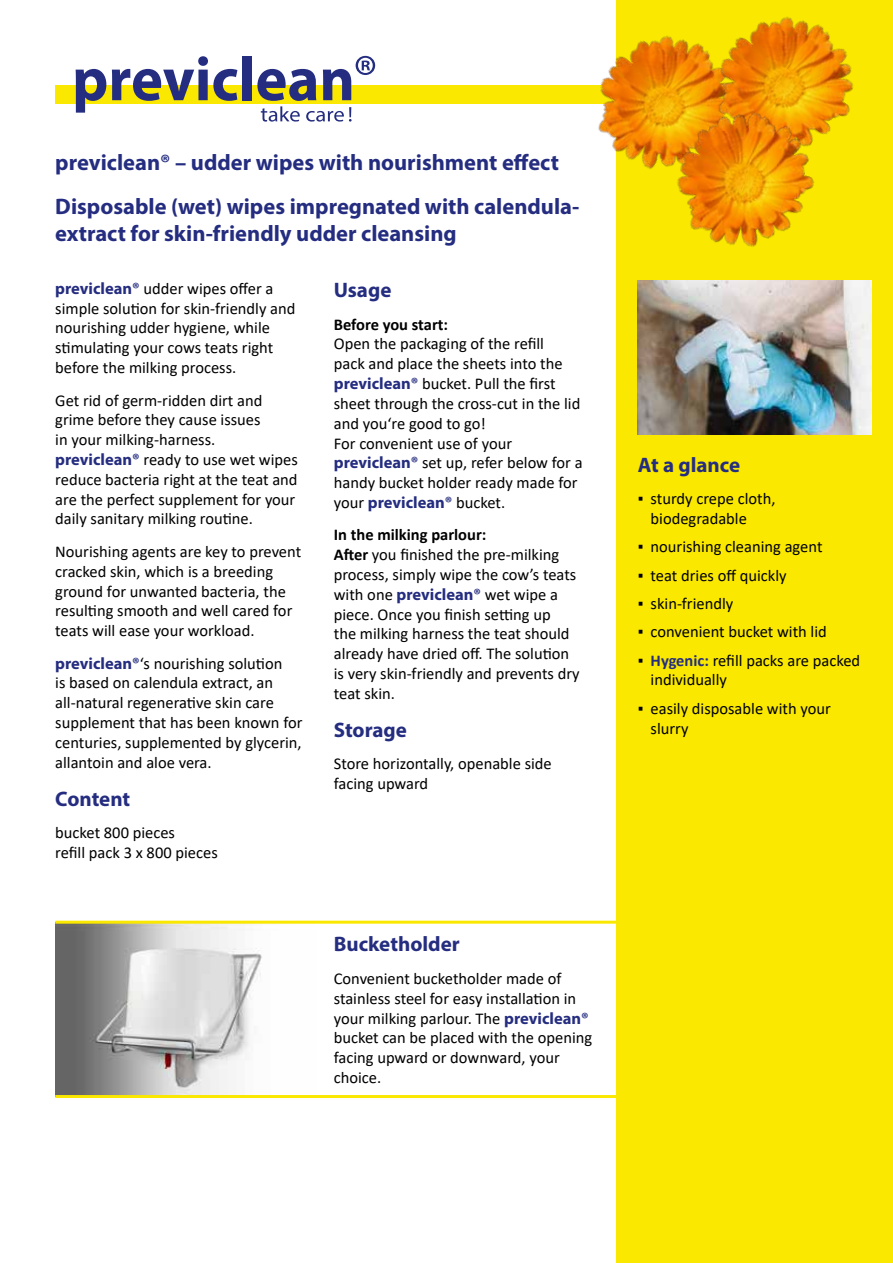
<style>
.page{position:relative;width:893px;height:1263px;background:#fff}
.page>*{position:absolute;margin:0;border:0;box-sizing:border-box;transform-origin:0 0}
.t1{font:700 22.5px/44px "Myriad Pro";color:#252d80}
.t2{font:700 21px "Myriad Pro";color:#252d80}
.t3{font:16.5px/19.8px "Calibri";color:#000}
.t4{font:700 16.5px "Calibri";letter-spacing:-.005em;color:#000}
.s1{font-family:"Myriad Pro";font-weight:700;color:#252d80}
.s2{font-weight:700}
.s3{font-weight:700;color:#252d80}
</style>
<div class="page">
<div style="left:55px;top:85px;width:838px;height:18px;background:#fae800"></div>
<svg style="left:76px;top:69px;width:30px;height:44px"></svg>
<svg style="left:112px;top:56px;width:125px;height:45px"></svg>
<div style="left:242px;top:56px;width:10px;height:44px;background:#252d80"></div>
<svg style="left:257px;top:56px;width:118px;height:66px"></svg>
<div style="left:617px;top:0;width:276px;height:1263px;background:#fae800"></div>
<img style="left:55px;top:924px;width:207px;height:171px">
<hr style="left:55px;top:921px;width:838px;height:3px;background:#fae800">
<hr style="left:55px;top:1095px;width:838px;height:3px;background:#fae800">
<img style="left:568px;top:7px;width:120px;height:194px">
<img style="left:688px;top:16px;width:165px;height:104px">
<img style="left:658px;top:93px;width:173px;height:154px">
<img style="left:638px;top:281px;width:234px;height:154px">
<h1 class="t1" style="left:55px;top:140px;width:526px">previclean® – udder wipes with nourishment effect<br>Disposable (wet) wipes impregnated with calendula-</h1>
<h1 class="t1" style="left:55px;top:211px;width:403px">extract for skin-friendly udder cleansing</h1>
<p class="t3" style="left:55px;top:278px;width:242px"><span class="s1">previclean®</span> udder wipes offer a simple solution for skin-friendly and nourishing udder hygiene, while stimulating your cows teats right before the milking process.</p>
<p class="t3" style="left:55px;top:390px;width:244px">Get rid of germ-ridden dirt and grime before they cause issues<br>in your milking-harness. <span class="s1">previclean®</span> ready to use wet wipes reduce bacteria right at the teat and are the perfect supplement for your daily sanitary milking routine.</p>
<p class="t3" style="left:55px;top:541px;width:247px">Nourishing agents are key to prevent cracked skin, which is a breeding ground for unwanted bacteria, the resulting smooth and well cared for teats will ease your workload.</p>
<p class="t3" style="left:55px;top:653px;width:249px"><span class="s1">previclean®</span>‘s nourishing solution<br>is based on calendula extract, an all-natural regenerative skin care supplement that has been known for centuries, supplemented by glycerin, allantoin and aloe vera.</p>
<p class="t2" style="left:55px;top:785px;width:76px">Content</p>
<p class="t3" style="left:55px;top:822px;width:164px">bucket 800 pieces<br>refill pack 3 x 800 pieces</p>
<p class="t2" style="left:334px;top:276px;width:59px">Usage</p>
<p class="t4" style="left:334px;top:313px;width:116px">Before you start:</p>
<p class="t3" style="left:334px;top:334px;width:250px">Open the packaging of the refill<br>pack and place the sheets into the <span class="s1">previclean®</span> bucket. Pull the first sheet through the cross-cut in the lid and you‘re good to go!<br>For convenient use of your <span class="s1">previclean®</span> set up, refer below for a handy bucket holder ready made for your <span class="s1">previclean®</span> bucket.</p>
<p class="t3" style="left:334px;top:525px;width:247px"><span class="s2">In the milking parlour:<br>After</span> you finished the pre-milking process, simply wipe the cow’s teats with one <span class="s1">previclean®</span> wet wipe a piece. Once you finish setting up<br>the milking harness the teat should already have dried off. The solution is very skin-friendly and prevents dry teat skin.</p>
<p class="t2" style="left:334px;top:716px;width:75px">Storage</p>
<p class="t3" style="left:334px;top:754px;width:219px">Store horizontally, openable side facing upward</p>
<p class="t2" style="left:334px;top:931px;width:128px">Bucketholder</p>
<p class="t3" style="left:334px;top:968px;width:260px">Convenient bucketholder made of stainless steel for easy installation in your milking parlour. The <span class="s1">previclean® </span>bucket can be placed with the opening facing upward or downward, your choice.</p>
<p class="t2" style="left:638px;top:451px;width:104px">At a glance</p>
<p class="t3" style="left:651px;top:488px;width:126px;text-indent:-13px">▪ sturdy crepe cloth, biodegradable</p>
<p class="t3" style="left:638px;top:537px;width:186px">▪ nourishing cleaning agent</p>
<p class="t3" style="left:638px;top:565px;width:150px">▪ teat dries off quickly</p>
<p class="t3" style="left:638px;top:593px;width:97px">▪ skin-friendly</p>
<p class="t3" style="left:638px;top:621px;width:191px">▪ convenient bucket with lid</p>
<p class="t3" style="left:651px;top:650px;width:211px;text-indent:-13px">▪ <span class="s3">Hygenic:</span> refill packs are packed individually</p>
<p class="t3" style="left:651px;top:698px;width:182px;text-indent:-13px">▪ easily disposable with your slurry</p>
</div>
